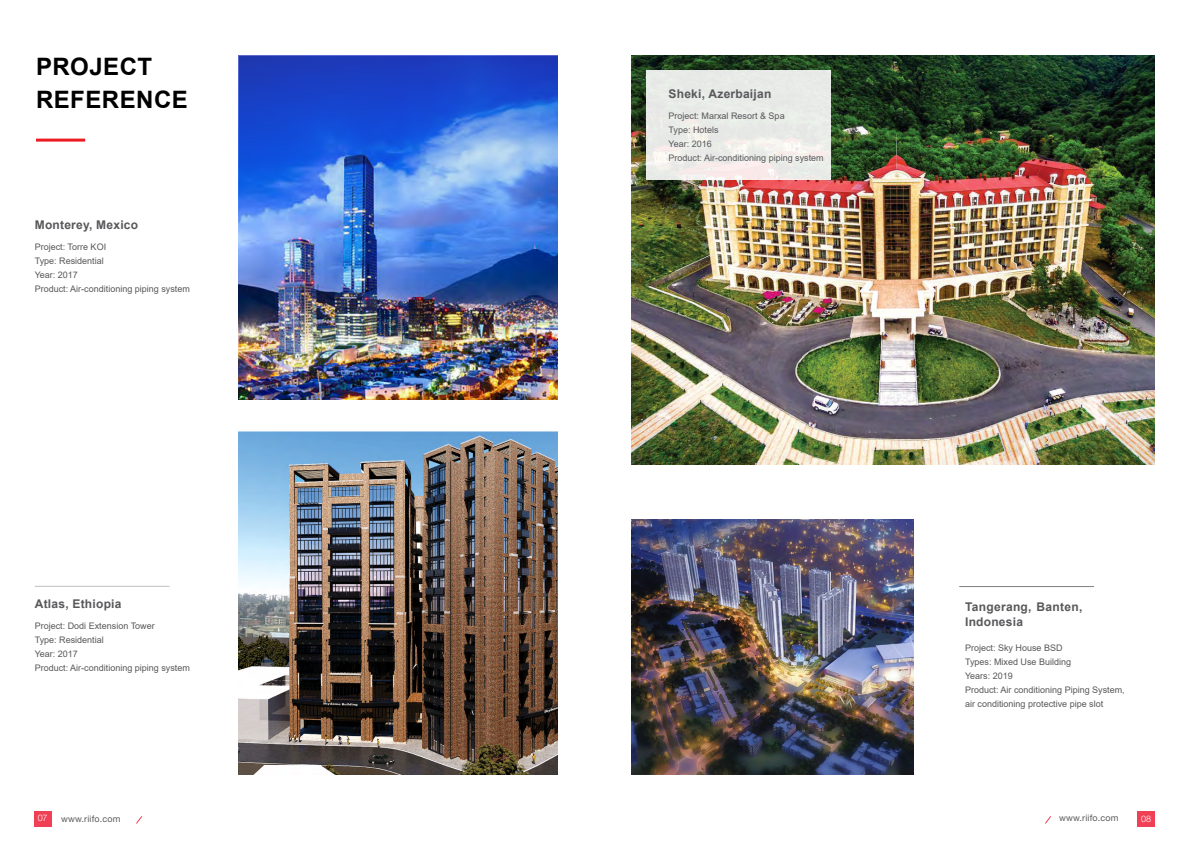
<style>
.page{position:relative;width:1191px;height:842px;background:#fff}
.page>*{position:absolute;margin:0;border:0;box-sizing:border-box;transform-origin:0 0}
.t1{font:700 24px/33px "Arial";letter-spacing:.02em;color:#000}
.t2{font:700 12px/14.4px "Arial";letter-spacing:.02em;color:#58585b}
.t3{font:9px/14px "Arial";color:#58585b}
.t4{font:9px "Helvetica Neue";letter-spacing:.02em;color:#58585b}
.t5{font:300 9px "Helvetica Neue";color:#fff}
</style>
<div class="page">
<svg style="left:136px;top:816px;width:7px;height:8px"></svg>
<div style="left:34px;top:811px;width:17px;height:16px;background:#ef4055"></div>
<svg style="left:1045px;top:816px;width:6px;height:8px"></svg>
<div style="left:1137px;top:811px;width:17px;height:16px;background:#ef4055"></div>
<img style="left:239px;top:56px;width:319px;height:343px">
<hr style="left:35px;top:586px;width:134px;height:1px;background:#bcbec0">
<img style="left:239px;top:431px;width:319px;height:344px">
<hr style="left:36px;top:139px;width:49px;height:3px;background:#ed1c23">
<hr style="left:959px;top:586px;width:135px;height:1px;background:#808284">
<img style="left:631px;top:56px;width:524px;height:409px">
<div style="left:646px;top:70px;width:184px;height:110px;background:linear-gradient(to bottom,#e5eae7,#f2eeeb)"></div>
<img style="left:631px;top:519px;width:282px;height:255px">
<h1 class="t1" style="left:36px;top:50px;width:153px">PROJECT<br>REFERENCE</h1>
<h2 class="t2" style="left:35px;top:218px;width:105px">Monterey, Mexico</h2>
<p class="t3" style="left:35px;top:240px;width:157px">Project: Torre KOI<br>Type: Residential<br>Year: 2017<br>Product: Air-conditioning piping system</p>
<h2 class="t2" style="left:35px;top:596px;width:88px">Atlas, Ethiopia</h2>
<p class="t3" style="left:35px;top:618px;width:157px">Project: Dodi Extension Tower<br>Type: Residential<br>Year: 2017<br>Product: Air-conditioning piping system</p>
<h2 class="t2" style="left:668px;top:86px;width:104px">Sheki, Azerbaijan</h2>
<p class="t3" style="left:668px;top:108px;width:157px">Project: Marxal Resort &amp; Spa<br>Type: Hotels<br>Year: 2016<br>Product: Air-conditioning piping system</p>
<h2 class="t2" style="left:965px;top:600px;width:119px">Tangerang, Banten,<br>Indonesia</h2>
<p class="t3" style="left:965px;top:640px;width:161px">Project: Sky House BSD<br>Types: Mixed Use Building<br>Years: 2019<br>Product: Air conditioning Piping System, air conditioning protective pipe slot</p>
<p class="t5" style="left:38px;top:813px;width:11px">07</p>
<p class="t4" style="left:61px;top:813px;width:61px">www.riifo.com</p>
<p class="t4" style="left:1059px;top:812px;width:61px">www.riifo.com</p>
<p class="t5" style="left:1141px;top:813px;width:12px">08</p>
</div>
